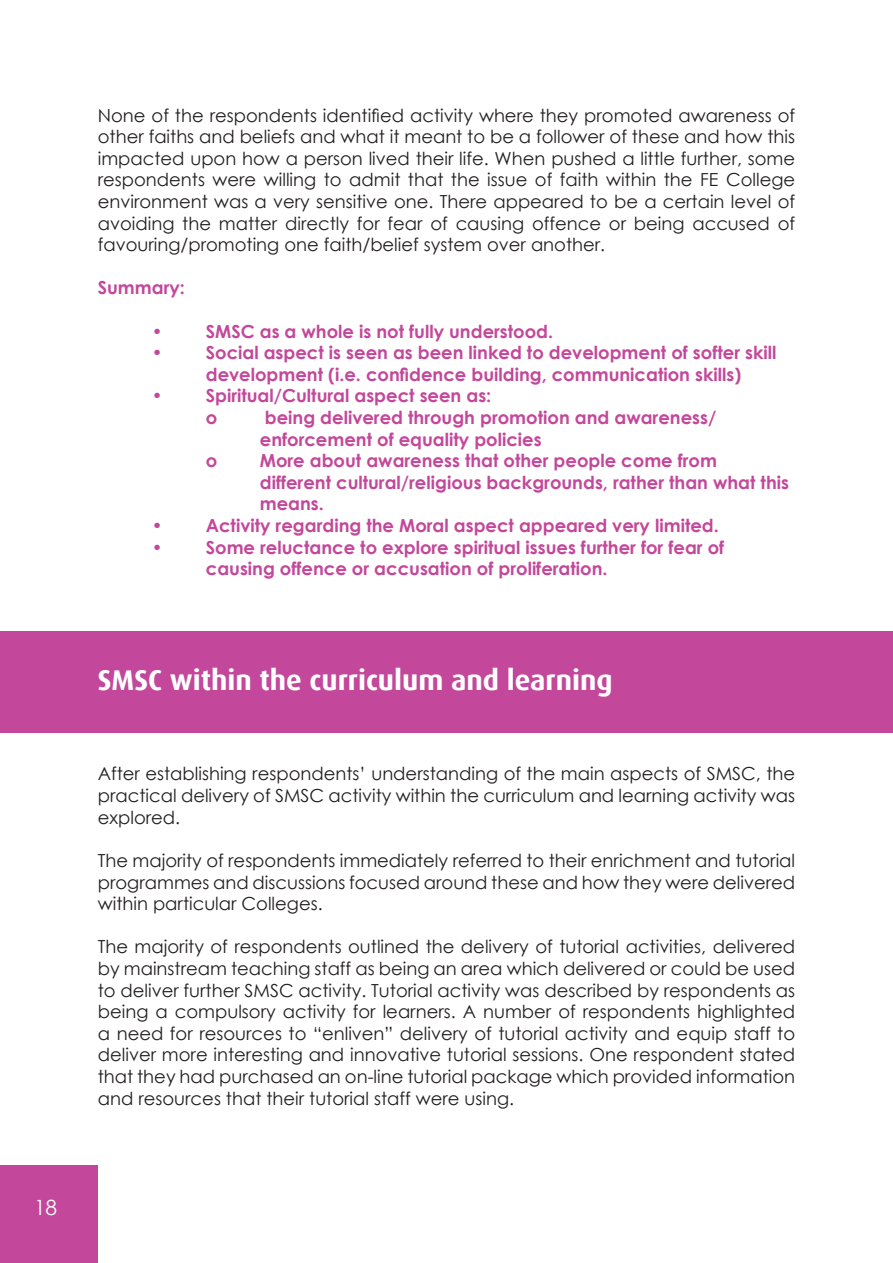
<style>
.page{position:relative;width:893px;height:1263px;background:#fff}
.page>*{position:absolute;margin:0;border:0;box-sizing:border-box;transform-origin:0 0}
.t1{font:700 28.5px "Dax";color:#fff}
.t2{font:21px "Century Gothic";color:#fff}
.t3{font:18px/21.6px "Century Gothic";color:#231f20;text-align:justify}
.t4{font:700 18px/21.6px "Century Gothic";color:#c3479a}
</style>
<div class="page">
<div style="left:0;top:1165px;width:98px;height:98px;background:#c3479a"></div>
<div style="left:0;top:631px;width:893px;height:102px;background:#c3479a"></div>
<p class="t2" style="left:34px;top:1193px;width:25px">18</p>
<p class="t3" style="left:98px;top:104px;width:699px">None of the respondents identified activity where they promoted awareness of other faiths and beliefs and what it meant to be a follower of these and how this impacted upon how a person lived their life. When pushed a little further, some respondents were willing to admit that the issue of faith within the FE College environment was a very sensitive one. There appeared to be a certain level of avoiding the matter directly for fear of causing offence or being accused of favouring/promoting one faith/belief system over another.</p>
<p class="t4" style="left:98px;top:276px;width:89px">Summary:</p>
<p class="t4" style="left:152px;top:319px;width:12px">•</p>
<p class="t4" style="left:206px;top:319px;width:349px">SMSC as a whole is not fully understood.</p>
<p class="t4" style="left:152px;top:341px;width:12px">•</p>
<p class="t4" style="left:206px;top:341px;width:572px">Social aspect is seen as been linked to development of softer skill development (i.e. confidence building, communication skills)</p>
<p class="t4" style="left:152px;top:384px;width:12px">•</p>
<p class="t4" style="left:206px;top:384px;width:287px">Spiritual/Cultural aspect seen as: o</p>
<p class="t4" style="left:260px;top:406px;width:458px">being delivered through promotion and awareness/ enforcement of equality policies</p>
<p class="t4" style="left:206px;top:449px;width:13px">o</p>
<p class="t4" style="left:260px;top:449px;width:531px">More about awareness that other people come from different cultural/religious backgrounds, rather than what this means.</p>
<p class="t4" style="left:152px;top:514px;width:12px">•</p>
<p class="t4" style="left:206px;top:514px;width:514px">Activity regarding the Moral aspect appeared very limited.</p>
<p class="t4" style="left:152px;top:535px;width:12px">•</p>
<p class="t4" style="left:206px;top:535px;width:520px">Some reluctance to explore spiritual issues further for fear of causing offence or accusation of proliferation.</p>
<h1 class="t1" style="left:98px;top:664px;width:516px">SMSC within the curriculum and learning</h1>
<p class="t3" style="left:98px;top:763px;width:699px">After establishing respondents’ understanding of the main aspects of SMSC, the practical delivery of SMSC activity within the curriculum and learning activity was explored.</p>
<p class="t3" style="left:98px;top:849px;width:699px">The majority of respondents immediately referred to their enrichment and tutorial programmes and discussions focused around these and how they were delivered within particular Colleges.</p>
<p class="t3" style="left:98px;top:936px;width:699px">The majority of respondents outlined the delivery of tutorial activities, delivered by mainstream teaching staff as being an area which delivered or could be used to deliver further SMSC activity. Tutorial activity was described by respondents as being a compulsory activity for learners. A number of respondents highlighted a need for resources to “enliven” delivery of tutorial activity and equip staff to deliver more interesting and innovative tutorial sessions. One respondent stated that they had purchased an on-line tutorial package which provided information and resources that their tutorial staff were using.</p>
</div>
